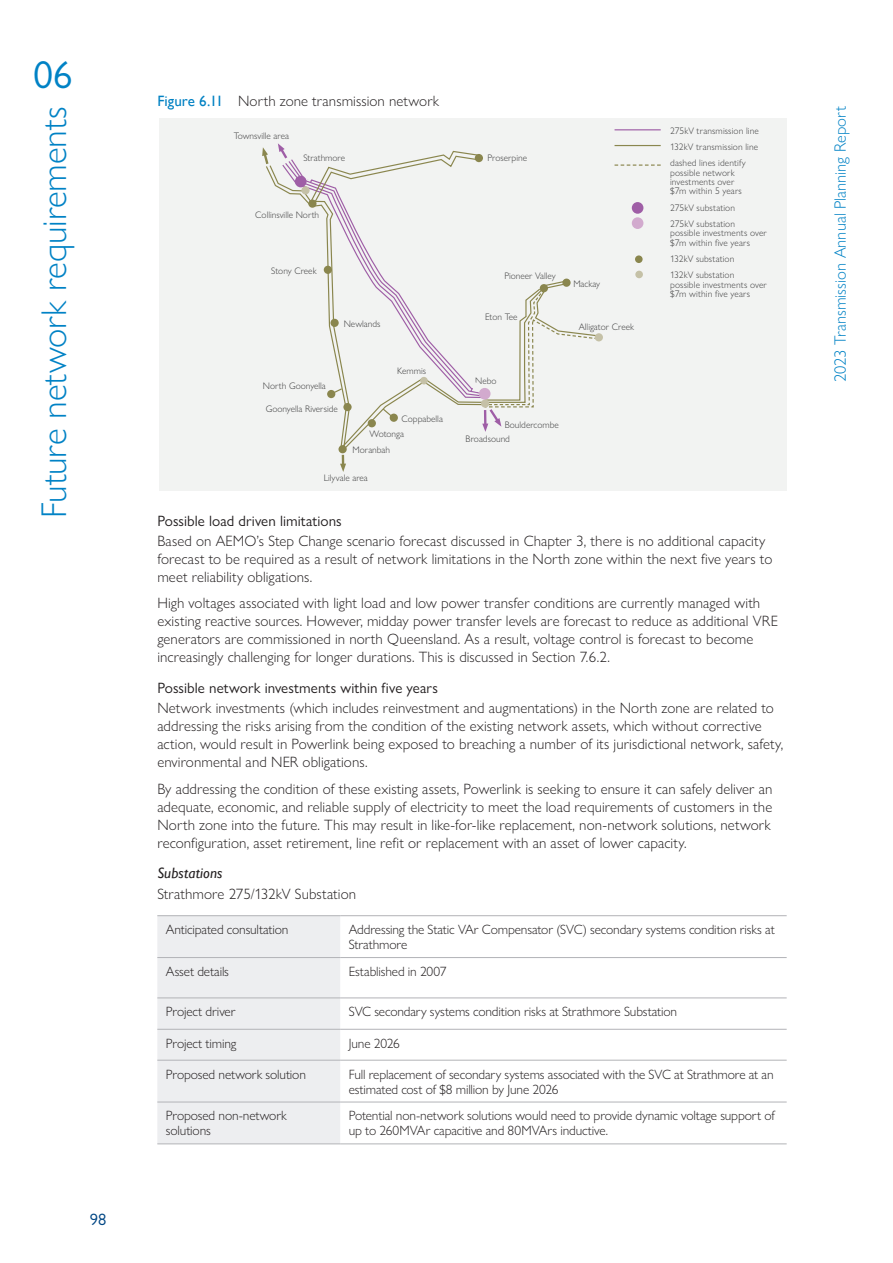
<style>
.page{position:relative;width:893px;height:1263px;background:#fff}
.page>*{position:absolute;margin:0;border:0;box-sizing:border-box;transform-origin:0 0}
.t1{font:39px "Gill Sans Nova";color:#0082c5}
.t2{font:300 36px "Gill Sans Nova";letter-spacing:-.005em;color:#0082c5}
.t3{font:300 16.5px "Gill Sans Nova";color:#0082c5}
.t4{font:16.5px "Gill Sans Nova";color:#004684}
.Body_Text{font:300 15px/18px "Gill Sans Nova";letter-spacing:.005em;color:#231f20}
.HEADING_3{font:15px "Gill Sans Nova";letter-spacing:.005em;color:#231f20}
.TABLE_GRAPH_Label{font:300 15px "Gill Sans Nova";letter-spacing:.005em;color:#231f20}
.HEADING_4_italic{font:italic 15px "Gill Sans";letter-spacing:.01em;color:#231f20}
.TABLE_Text_LEFT{font:300 13.5px/15px "Gill Sans Nova";letter-spacing:-.01em;color:#231f20}
.TABLE_Row_Head_light{font:300 13.5px/15px "Gill Sans Nova";letter-spacing:-.01em;color:#231f20}
.t5{font:300 9.45px/16.2px "Gill Sans Nova";color:#3e3e3f}
.s1{font-family:"Gill Sans";font-weight:400;color:#0081c3}
</style>
<div class="page">
<div style="left:159px;top:118px;width:628px;height:373px;background:#f2f3f2"></div>
<div style="left:595px;top:333px;width:8px;height:8px;background:#c5c1a7;border-radius:50%"></div>
<div style="left:635px;top:255px;width:8px;height:8px;background:#8a864e;border-radius:50%"></div>
<div style="left:632px;top:202px;width:11px;height:12px;background:#9f5ea6;border-radius:50%"></div>
<hr style="left:614px;top:129px;width:47px;height:1px;background:#9f5ea6">
<hr style="left:614px;top:145px;width:47px;height:1px;background:#8a864e">
<div style="left:632px;top:217px;width:11px;height:12px;background:#d2aace;border-radius:50%"></div>
<div style="left:635px;top:271px;width:8px;height:7px;background:#c5c1a7;border-radius:50%"></div>
<svg style="left:262px;top:143px;width:336px;height:329px"></svg>
<div style="left:479px;top:388px;width:12px;height:12px;background:#d2aace;border-radius:50%"></div>
<svg style="left:614px;top:164px;width:47px;height:2px"></svg>
<div style="left:301px;top:186px;width:9px;height:8px;background:#c5c1a7;border-radius:50%"></div>
<div style="left:157px;top:916px;width:183px;height:227px;background:#edeef0"></div>
<hr style="left:157px;top:957px;width:183px;height:1px;background:#b2b3b7">
<hr style="left:340px;top:957px;width:447px;height:1px;background:#b2b3b7">
<hr style="left:157px;top:998px;width:183px;height:1px;background:#b2b3b7">
<hr style="left:340px;top:998px;width:447px;height:1px;background:#b2b3b7">
<hr style="left:157px;top:1029px;width:183px;height:1px;background:#b2b3b7">
<hr style="left:340px;top:1029px;width:447px;height:1px;background:#b2b3b7">
<hr style="left:157px;top:1060px;width:183px;height:1px;background:#b2b3b7">
<hr style="left:340px;top:1060px;width:447px;height:1px;background:#b2b3b7">
<hr style="left:157px;top:1102px;width:183px;height:1px;background:#b2b3b7">
<hr style="left:340px;top:1102px;width:447px;height:1px;background:#b2b3b7">
<hr style="left:157px;top:915px;width:183px;height:1px;background:#b2b3b7">
<hr style="left:157px;top:1143px;width:183px;height:1px;background:#b2b3b7">
<hr style="left:340px;top:915px;width:447px;height:1px;background:#b2b3b7">
<hr style="left:340px;top:1143px;width:447px;height:1px;background:#b2b3b7">
<h1 class="t1" style="left:33px;top:51px;width:41px">06</h1>
<h2 class="t2" style="left:32px;top:518px;width:413px;rotate:-90deg">Future network requirements</h2>
<p class="t4" style="left:90px;top:1209px;width:18px">98</p>
<p class="TABLE_GRAPH_Label" style="left:157px;top:92px;width:283px"><span class="s1">Figure 6.11</span> North zone transmission network</p>
<p class="t5" style="left:234px;top:128px;width:57px">Townsville area</p>
<p class="t5" style="left:303px;top:150px;width:43px">Strathmore</p>
<p class="t5" style="left:487px;top:150px;width:41px">Proserpine</p>
<p class="t5" style="left:255px;top:207px;width:65px">Collinsville North</p>
<p class="t5" style="left:271px;top:262px;width:47px">Stony Creek</p>
<p class="t5" style="left:344px;top:315px;width:38px">Newlands</p>
<p class="t5" style="left:263px;top:378px;width:64px">North Goonyella</p>
<p class="t5" style="left:266px;top:400px;width:74px">Goonyella Riverside</p>
<p class="t5" style="left:397px;top:363px;width:30px">Kemmis</p>
<p class="t5" style="left:402px;top:411px;width:43px">Coppabella</p>
<p class="t5" style="left:370px;top:425px;width:36px">Wotonga</p>
<p class="t5" style="left:353px;top:441px;width:39px">Moranbah</p>
<p class="t5" style="left:324px;top:470px;width:46px">Lilyvale area</p>
<p class="t5" style="left:504px;top:268px;width:53px">Pioneer Valley</p>
<p class="t5" style="left:485px;top:308px;width:34px">Eton Tee</p>
<p class="t5" style="left:573px;top:275px;width:28px">Mackay</p>
<p class="t5" style="left:579px;top:318px;width:57px">Alligator Creek</p>
<p class="t5" style="left:475px;top:372px;width:23px">Nebo</p>
<p class="t5" style="left:505px;top:417px;width:55px">Bouldercombe</p>
<p class="t5" style="left:466px;top:430px;width:46px">Broadsound</p>
<p class="t5" style="left:670px;top:122px;width:90px;text-align:justify">275kV transmission line 132kV transmission line dashed lines identify</p>
<p class="t5" style="left:670px;top:167px;width:73px;line-height:9.4px">possible network investments over $7m within 5 years</p>
<p class="t5" style="left:670px;top:199px;width:66px">275kV substation<br>275kV substation</p>
<p class="t5" style="left:670px;top:228px;width:98px;line-height:9.4px">possible investments over $7m within five years</p>
<p class="t5" style="left:670px;top:251px;width:66px">132kV substation<br>132kV substation</p>
<p class="t5" style="left:670px;top:280px;width:98px;line-height:9.4px">possible investments over $7m within five years</p>
<p class="HEADING_3" style="left:157px;top:511px;width:186px">Possible load driven limitations</p>
<p class="Body_Text" style="left:157px;top:531px;width:616px">Based on AEMO’s Step Change scenario forecast discussed in Chapter 3, there is no additional capacity forecast to be required as a result of network limitations in the North zone within the next five years to meet reliability obligations.</p>
<p class="Body_Text" style="left:157px;top:594px;width:622px">High voltages associated with light load and low power transfer conditions are currently managed with existing reactive sources. However, midday power transfer levels are forecast to reduce as additional VRE generators are commissioned in north Queensland. As a result, voltage control is forecast to become increasingly challenging for longer durations. This is discussed in Section 7.6.2.</p>
<p class="HEADING_3" style="left:157px;top:679px;width:282px">Possible network investments within five years</p>
<p class="Body_Text" style="left:157px;top:699px;width:627px">Network investments (which includes reinvestment and augmentations) in the North zone are related to addressing the risks arising from the condition of the existing network assets, which without corrective action, would result in Powerlink being exposed to breaching a number of its jurisdictional network, safety, environmental and NER obligations.</p>
<p class="Body_Text" style="left:157px;top:779px;width:617px">By addressing the condition of these existing assets, Powerlink is seeking to ensure it can safely deliver an adequate, economic, and reliable supply of electricity to meet the load requirements of customers in the North zone into the future. This may result in like-for-like replacement, non‑network solutions, network reconfiguration, asset retirement, line refit or replacement with an asset of lower capacity.</p>
<p class="HEADING_4_italic" style="left:157px;top:864px;width:67px">Substations</p>
<p class="Body_Text" style="left:157px;top:884px;width:200px">Strathmore 275/132kV Substation</p>
<p class="TABLE_Row_Head_light" style="left:166px;top:922px;width:124px">Anticipated consultation</p>
<p class="TABLE_Text_LEFT" style="left:349px;top:922px;width:428px">Addressing the Static VAr Compensator (SVC) secondary systems condition risks at<br>Strathmore</p>
<p class="TABLE_Row_Head_light" style="left:166px;top:964px;width:65px">Asset details</p>
<p class="TABLE_Text_LEFT" style="left:349px;top:964px;width:99px">Established in 2007</p>
<p class="TABLE_Row_Head_light" style="left:166px;top:1004px;width:71px">Project driver</p>
<p class="TABLE_Text_LEFT" style="left:349px;top:1004px;width:330px">SVC secondary systems condition risks at Strathmore Substation</p>
<p class="TABLE_Row_Head_light" style="left:166px;top:1035px;width:72px">Project timing</p>
<p class="TABLE_Text_LEFT" style="left:349px;top:1035px;width:53px">June 2026</p>
<p class="TABLE_Row_Head_light" style="left:166px;top:1066px;width:142px">Proposed network solution</p>
<p class="TABLE_Text_LEFT" style="left:349px;top:1066px;width:426px">Full replacement of secondary systems associated with the SVC at Strathmore at an estimated cost of $8 million by June 2026</p>
<p class="TABLE_Row_Head_light" style="left:166px;top:1108px;width:122px">Proposed non-network solutions</p>
<p class="TABLE_Text_LEFT" style="left:349px;top:1108px;width:428px">Potential non‑network solutions would need to provide dynamic voltage support of up to 260MVAr capacitive and 80MVArs inductive.</p>
<p class="t3" style="left:830px;top:382px;width:278px;rotate:-90deg">2023 Transmission Annual Planning Report</p>
</div>
